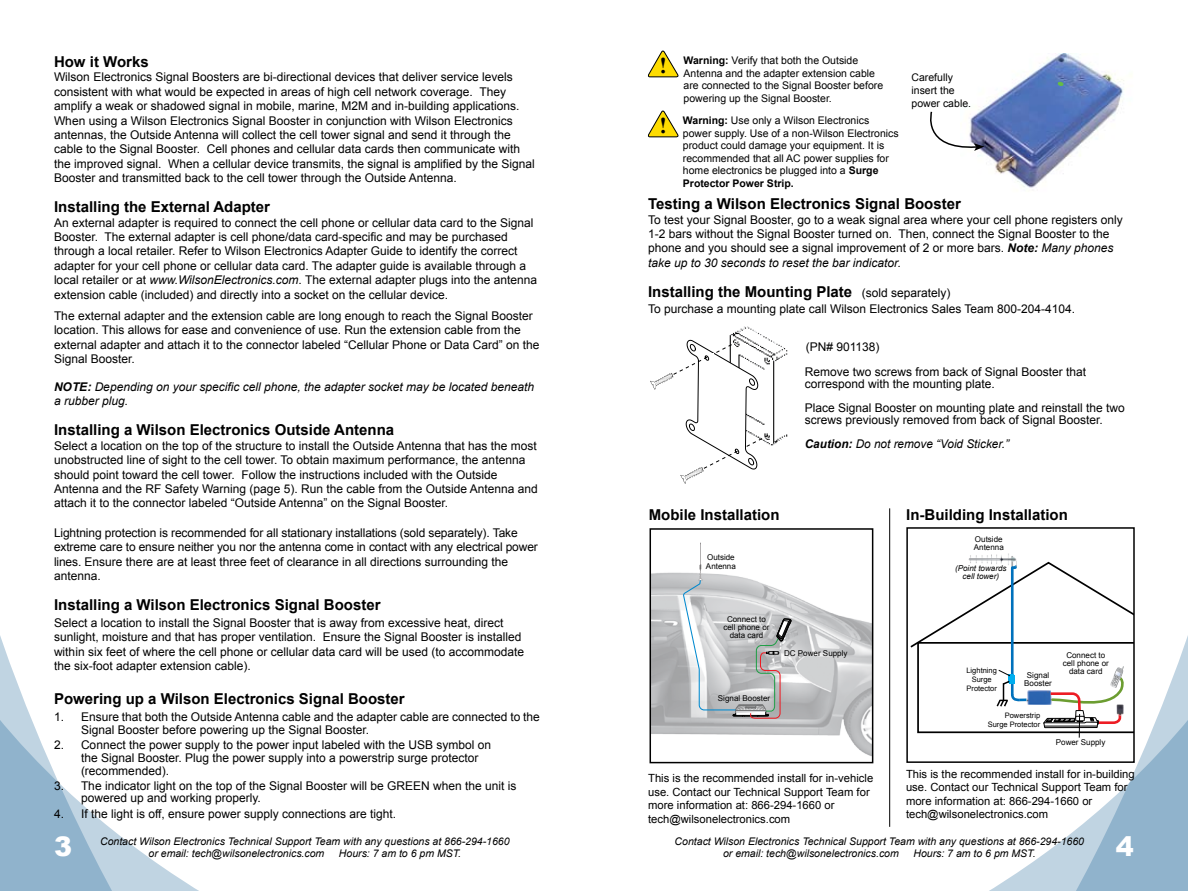
<style>
.page{position:relative;width:1188px;height:891px;background:#fff}
.page>*{position:absolute;margin:0;border:0;box-sizing:border-box;transform-origin:0 0}
.t1{font:900 27px "Arial";color:#fff}
.t2{font:700 22.5px "Times New Roman";color:#000}
.t3{font:700 15px "Arial";color:#000}
.t4{font:12px/14.4px "Arial";color:#000}
.t5{font:italic 12px/14.4px "Arial";color:#000}
.t6{font:11.25px/13.5px "Arial";color:#000}
.t7{font:10.5px/12.6px "Arial";color:#000}
.t8{font:italic 10.5px/12.6px "Arial";color:#000}
.t9{font:8.1px/8.1px "Arial";color:#000;text-align:center}
.t10{font:italic 8.1px/8.1px "Arial";color:#000;text-align:center}
.t11{font:7.5px/9px "Arial";color:#000;text-align:right}
.s1{font-style:italic}
.s2{font-weight:700}
.s3{font-weight:700;font-style:italic}
</style>
<div class="page">
<svg style="left:0;top:636px;width:199px;height:255px"></svg>
<svg style="left:890px;top:554px;width:298px;height:337px"></svg>
<img style="left:653px;top:542px;width:217px;height:214px">
<svg style="left:682px;top:543px;width:109px;height:176px"></svg>
<div style="left:650px;top:528px;width:223px;height:235px;border:2px solid #000"></div>
<img style="left:979px;top:54px;width:145px;height:134px">
<svg style="left:648px;top:110px;width:31px;height:28px"></svg>
<svg style="left:648px;top:50px;width:31px;height:28px"></svg>
<img style="left:769px;top:339px;width:19px;height:107px">
<svg style="left:650px;top:326px;width:119px;height:158px"></svg>
<svg style="left:1057px;top:81px;width:8px;height:6px"></svg>
<img style="left:967px;top:553px;width:51px;height:8px">
<hr style="left:969px;top:559px;width:46px;height:1px;background:#a7a9ac">
<hr style="left:969px;top:560px;width:46px;height:1px;background:#a7a9ac">
<div style="left:906px;top:527px;width:229px;height:236px;border:2px solid #000"></div>
<hr style="left:889px;top:508px;width:1px;height:319px;background:#000">
<svg style="left:909px;top:561px;width:225px;height:177px"></svg>
<svg style="left:930px;top:110px;width:54px;height:41px"></svg>
<p class="t3" style="left:54px;top:52px;width:96px">How it Works</p>
<p class="t4" style="left:54px;top:70px;width:482px">Wilson Electronics Signal Boosters are bi-directional devices that deliver service levels consistent with what would be expected in areas of high cell network coverage. They amplify a weak or shadowed signal in mobile, marine, M2M and in-building applications.<br>When using a Wilson Electronics Signal Booster in conjunction with Wilson Electronics antennas, the Outside Antenna will collect the cell tower signal and send it through the cable to the Signal Booster. Cell phones and cellular data cards then communicate with the improved signal. When a cellular device transmits, the signal is amplified by the Signal Booster and transmitted back to the cell tower through the Outside Antenna.</p>
<p class="t3" style="left:54px;top:197px;width:218px">Installing the External Adapter</p>
<p class="t4" style="left:54px;top:215px;width:485px">An external adapter is required to connect the cell phone or cellular data card to the Signal Booster. The external adapter is cell phone/data card-specific and may be purchased through a local retailer. Refer to Wilson Electronics Adapter Guide to identify the correct adapter for your cell phone or cellular data card. The adapter guide is available through a local retailer or at <span class="s1">www.WilsonElectronics.com</span>. The external adapter plugs into the antenna extension cable (included) and directly into a socket on the cellular device.</p>
<p class="t4" style="left:54px;top:309px;width:487px">The external adapter and the extension cable are long enough to reach the Signal Booster location. This allows for ease and convenience of use. Run the extension cable from the external adapter and attach it to the connector labeled “Cellular Phone or Data Card” on the Signal Booster.</p>
<p class="t5" style="left:54px;top:380px;width:482px"><span class="s2">NOTE:</span> Depending on your specific cell phone, the adapter socket may be located beneath a rubber plug.</p>
<p class="t3" style="left:54px;top:420px;width:342px">Installing a Wilson Electronics Outside Antenna</p>
<p class="t4" style="left:54px;top:438px;width:485px">Select a location on the top of the structure to install the Outside Antenna that has the most unobstructed line of sight to the cell tower. To obtain maximum performance, the antenna should point toward the cell tower. Follow the instructions included with the Outside Antenna and the RF Safety Warning (page 5). Run the cable from the Outside Antenna and attach it to the connector labeled “Outside Antenna” on the Signal Booster.</p>
<p class="t4" style="left:54px;top:526px;width:485px">Lightning protection is recommended for all stationary installations (sold separately). Take extreme care to ensure neither you nor the antenna come in contact with any electrical power lines. Ensure there are at least three feet of clearance in all directions surrounding the antenna.</p>
<p class="t3" style="left:54px;top:595px;width:328px">Installing a Wilson Electronics Signal Booster</p>
<p class="t4" style="left:54px;top:616px;width:472px">Select a location to install the Signal Booster that is away from excessive heat, direct sunlight, moisture and that has proper ventilation. Ensure the Signal Booster is installed within six feet of where the cell phone or cellular data card will be used (to accommodate the six-foot adapter extension cable).</p>
<p class="t3" style="left:54px;top:689px;width:352px">Powering up a Wilson Electronics Signal Booster</p>
<p class="t4" style="left:81px;top:711px;width:460px;line-height:12.8px;text-indent:-27px">1. Ensure that both the Outside Antenna cable and the adapter cable are connected to the<br>Signal Booster before powering up the Signal Booster.</p>
<p class="t4" style="left:81px;top:739px;width:412px;line-height:12.8px;text-indent:-27px">2. Connect the power supply to the power input labeled with the USB symbol on the Signal Booster. Plug the power supply into a powerstrip surge protector (recommended).</p>
<p class="t4" style="left:81px;top:779px;width:437px;line-height:12.8px;text-indent:-27px">3. The indicator light on the top of the Signal Booster will be GREEN when the unit is powered up and working properly.</p>
<p class="t4" style="left:54px;top:806px;width:342px">4. If the light is off, ensure power supply connections are tight.</p>
<h1 class="t1" style="left:54px;top:827px;width:20px">3</h1>
<p class="t8" style="left:149px;top:835px;width:362px;text-indent:-48px">Contact Wilson Electronics Technical Support Team with any questions at 866-294-1660 or email: tech@wilsonelectronics.com</p>
<p class="t8" style="left:339px;top:847px;width:124px">Hours: 7 am to 6 pm MST.</p>
<h2 class="t2" style="left:659px;top:50px;width:9px">!</h2>
<h2 class="t2" style="left:659px;top:110px;width:9px">!</h2>
<p class="t7" style="left:684px;top:54px;width:201px"><span class="s2">Warning:</span> Verify that both the Outside Antenna and the adapter extension cable are connected to the Signal Booster before powering up the Signal Booster.</p>
<p class="t7" style="left:683px;top:114px;width:217px"><span class="s2">Warning:</span> Use only a Wilson Electronics power supply. Use of a non-Wilson Electronics product could damage your equipment. It is recommended that all AC power supplies for home electronics be plugged into a <span class="s2">Surge Protector Power Strip.</span></p>
<p class="t7" style="left:912px;top:71px;width:59px">Carefully insert the power cable.</p>
<p class="t3" style="left:648px;top:194px;width:315px">Testing a Wilson Electronics Signal Booster</p>
<p class="t4" style="left:648px;top:212px;width:476px">To test your Signal Booster, go to a weak signal area where your cell phone registers only 1-2 bars without the Signal Booster turned on. Then, connect the Signal Booster to the phone and you should see a signal improvement of 2 or more bars. <span class="s3">Note:</span> <span class="s1">Many phones take up to 30 seconds to reset the bar indicator.</span></p>
<p class="t3" style="left:648px;top:282px;width:206px">Installing the Mounting Plate</p>
<p class="t4" style="left:648px;top:302px;width:427px">To purchase a mounting plate call Wilson Electronics Sales Team 800-204-4104.</p>
<p class="t4" style="left:862px;top:286px;width:90px">(sold separately)</p>
<p class="t4" style="left:806px;top:339px;width:75px">(PN# 901138)</p>
<p class="t4" style="left:805px;top:366px;width:283px;line-height:12px">Remove two screws from back of Signal Booster that correspond with the mounting plate.</p>
<p class="t4" style="left:805px;top:402px;width:322px;line-height:12px">Place Signal Booster on mounting plate and reinstall the two screws previously removed from back of Signal Booster.</p>
<p class="t5" style="left:805px;top:437px;width:206px"><span class="s2">Caution:</span> Do not remove “Void Sticker.”</p>
<p class="t3" style="left:649px;top:504px;width:132px">Mobile Installation</p>
<p class="t3" style="left:906px;top:505px;width:163px">In-Building Installation</p>
<p class="t9" style="left:706px;top:554px;width:31px;text-align:left">Outside<br>Antenna</p>
<p class="t9" style="left:974px;top:535px;width:31px;text-align:left">Outside<br>Antenna</p>
<p class="t10" style="left:955px;top:564px;width:53px">(Point towards cell tower)</p>
<p class="t9" style="left:723px;top:616px;width:48px">Connect to cell phone or data card</p>
<p class="t9" style="left:784px;top:649px;width:65px">DC Power Supply</p>
<p class="t9" style="left:718px;top:694px;width:54px">Signal Booster</p>
<p class="t11" style="left:966px;top:666px;width:32px;text-align:center">Lightning<br>Surge<br>Protector</p>
<p class="t9" style="left:1024px;top:671px;width:29px">Signal<br>Booster</p>
<p class="t11" style="left:988px;top:711px;width:54px">Powerstrip<br>Surge Protector</p>
<p class="t9" style="left:1063px;top:651px;width:48px">Connect to cell phone or data card</p>
<p class="t9" style="left:1056px;top:739px;width:51px">Power Supply</p>
<p class="t6" style="left:648px;top:772px;width:227px">This is the recommended install for in-vehicle use. Contact our Technical Support Team for more information at: 866-294-1660 or tech@wilsonelectronics.com</p>
<p class="t6" style="left:906px;top:767px;width:230px">This is the recommended install for in-building use. Contact our Technical Support Team for more information at: 866-294-1660 or tech@wilsonelectronics.com</p>
<p class="t8" style="left:723px;top:835px;width:362px;text-indent:-48px">Contact Wilson Electronics Technical Support Team with any questions at 866-294-1660 or email: tech@wilsonelectronics.com</p>
<p class="t8" style="left:913px;top:847px;width:124px">Hours: 7 am to 6 pm MST.</p>
<h1 class="t1" style="left:1116px;top:827px;width:20px">4</h1>
</div>
